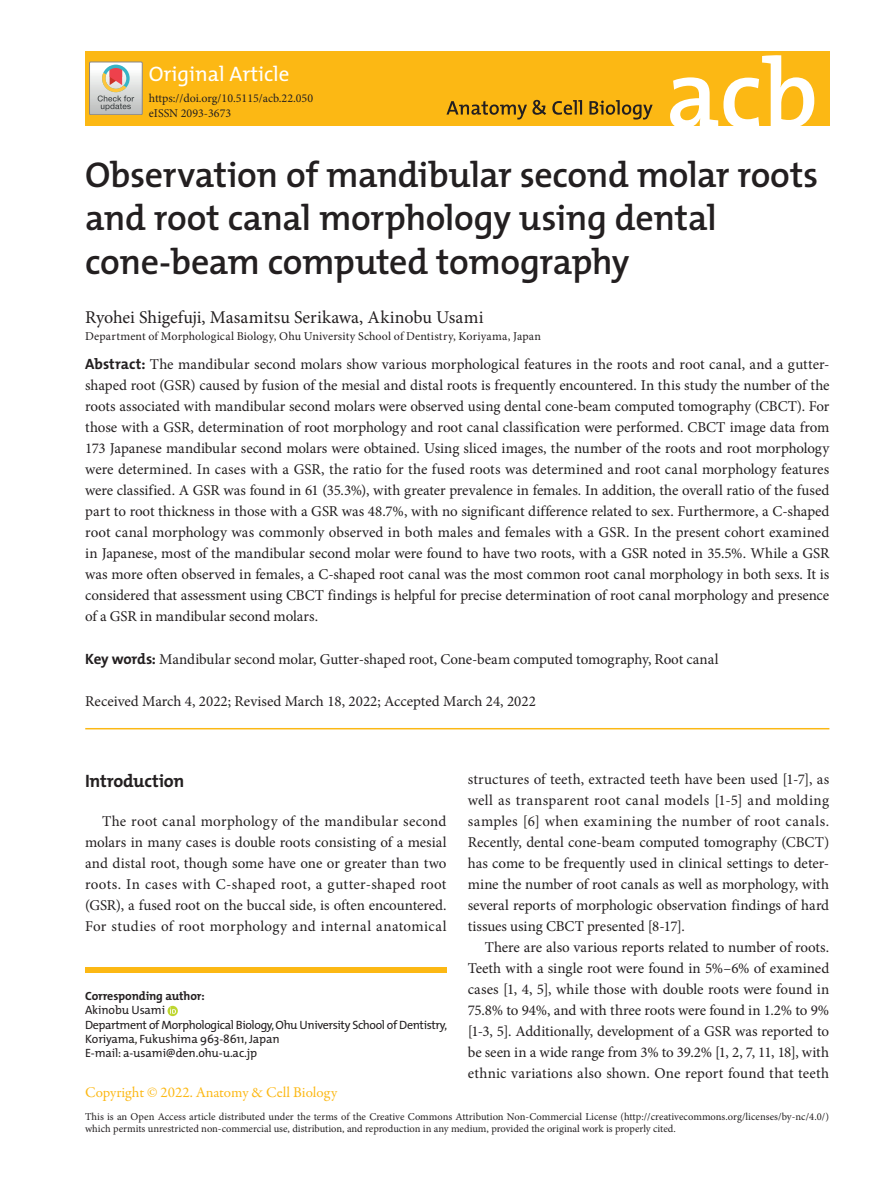
<style>
.page{position:relative;width:893px;height:1191px;background:#fff}
.page>*{position:absolute;margin:0;border:0;box-sizing:border-box;transform-origin:0 0}
.t1{font:600 36px/43.2px "The Mix";letter-spacing:-.01em;color:#231f20}
.t2{font:21px "The Mix";color:#fff}
.t3{font:18px "Minion Pro";letter-spacing:-.005em;color:#231f20}
.t4{font:700 18px "The Mix";letter-spacing:-.015em;color:#231f20}
.t5{font:15px/21px "Minion Pro";color:#231f20;text-align:justify}
.t6{font:15px "Minion Pro";letter-spacing:.02em;color:#231f20}
.t7{font:15px "Minion Pro";letter-spacing:.025em;color:#231f20}
.t8{font:15px "Garamond Premr Pro";color:#fcb814}
.t9{font:12px/14.4px "The Mix";letter-spacing:-.03em;color:#231f20}
.t10{font:12px/14.4px "Minion Pro";letter-spacing:.005em;color:#231f20}
.t11{font:10.5px/12.6px "Minion Pro";color:#231f20}
.s1{font-family:"The Mix";font-weight:700}
.s2{font-weight:700}
</style>
<div class="page">
<div style="left:85px;top:51px;width:744px;height:75px;background:#fcb814"></div>
<svg style="left:670px;top:55px;width:144px;height:71px"></svg>
<svg style="left:446px;top:100px;width:207px;height:20px"></svg>
<svg style="left:90px;top:62px;width:52px;height:53px"></svg>
<div style="left:85px;top:967px;width:361px;height:5px;background:#fcb814"></div>
<svg style="left:168px;top:1005px;width:10px;height:11px"></svg>
<svg style="left:170px;top:1007px;width:6px;height:6px"></svg>
<hr style="left:85px;top:728px;width:744px;height:1px;background:#fcb814">
<p class="t2" style="left:149px;top:57px;width:142px">Original Article</p>
<p class="t10" style="left:149px;top:91px;width:166px">https://doi.org/10.5115/acb.22.050 eISSN 2093-3673</p>
<p class="t1" style="left:85px;top:152px;width:734px">Observation of mandibular second molar roots and root canal morphology using dental cone-beam computed tomography</p>
<p class="t3" style="left:85px;top:305px;width:400px">Ryohei Shigefuji, Masamitsu Serikawa, Akinobu Usami</p>
<p class="t10" style="left:85px;top:328px;width:457px">Department of Morphological Biology, Ohu University School of Dentistry, Koriyama, Japan</p>
<p class="t5" style="left:85px;top:354px;width:746px"><span class="s1">Abstract:</span> The mandibular second molars show various morphological features in the roots and root canal, and a gutter&shy;shaped root (GSR) caused by fusion of the mesial and distal roots is frequently encountered. In this study the number of the roots associated with mandibular second molars were observed using dental cone-beam computed tomography (CBCT). For those with a GSR, determination of root morphology and root canal classification were performed. CBCT image data from 173 Japanese mandibular second molars were obtained. Using sliced images, the number of the roots and root morphology were determined. In cases with a GSR, the ratio for the fused roots was determined and root canal morphology features were classified. A GSR was found in 61 (35.3%), with greater prevalence in females. In addition, the overall ratio of the fused part to root thickness in those with a GSR was 48.7%, with no significant difference related to sex. Furthermore, a C-shaped root canal morphology was commonly observed in both males and females with a GSR. In the present cohort examined in Japanese, most of the mandibular second molar were found to have two roots, with a GSR noted in 35.5%. While a GSR was more often observed in females, a C-shaped root canal was the most common root canal morphology in both sexs. It is considered that assessment using CBCT findings is helpful for precise determination of root canal morphology and presence of a GSR in mandibular second molars.</p>
<p class="t5" style="left:85px;top:648px;width:635px"><span class="s1">Key words:</span> Mandibular second molar, Gutter-shaped root, Cone-beam computed tomography, Root canal</p>
<p class="t5" style="left:85px;top:690px;width:452px">Received March 4, 2022; Revised March 18, 2022; Accepted March 24, 2022</p>
<p class="t4" style="left:85px;top:766px;width:101px">Introduction</p>
<p class="t5" style="left:85px;top:811px;width:363px;text-indent:17px">The root canal morphology of the mandibular second molars in many cases is double roots consisting of a mesial and distal root, though some have one or greater than two roots. In cases with C-shaped root, a gutter-shaped root (GSR), a fused root on the buccal side, is often encountered.<br>For studies of root morphology and internal anatomical</p>
<p class="t9" style="left:85px;top:988px;width:363px"><span class="s2">Corresponding author:<br></span>Akinobu Usami<br>Department of Morphological Biology, Ohu University School of Dentistry, Koriyama, Fukushima 963-8611, Japan<br>E-mail: a-usami@den.ohu-u.ac.jp</p>
<p class="t8" style="left:85px;top:1083px;width:254px">Copyright © 2022. Anatomy &amp; Cell Biology</p>
<p class="t5" style="left:468px;top:769px;width:363px">structures of teeth, extracted teeth have been used [1-7], as</p>
<p class="t6" style="left:468px;top:790px;width:363px">well as transparent root canal models [1-5] and molding</p>
<p class="t7" style="left:468px;top:811px;width:363px">samples [6] when examining the number of root canals.</p>
<p class="t5" style="left:468px;top:832px;width:363px">Recently, dental cone-beam computed tomography (CBCT)</p>
<p class="t5" style="left:468px;top:853px;width:363px">has come to be frequently used in clinical settings to deter-</p>
<p class="t5" style="left:468px;top:874px;width:363px">mine the number of root canals as well as morphology, with</p>
<p class="t5" style="left:468px;top:895px;width:363px">several reports of morphologic observation findings of hard</p>
<p class="t5" style="left:468px;top:916px;width:219px">tissues using CBCT presented [8-17].</p>
<p class="t5" style="left:485px;top:937px;width:346px">There are also various reports related to number of roots.</p>
<p class="t5" style="left:468px;top:958px;width:363px">Teeth with a single root were found in 5%–6% of examined</p>
<p class="t5" style="left:468px;top:979px;width:363px">cases [1, 4, 5], while those with double roots were found in</p>
<p class="t5" style="left:468px;top:1000px;width:363px">75.8% to 94%, and with three roots were found in 1.2% to 9%</p>
<p class="t5" style="left:468px;top:1021px;width:363px">[1-3, 5]. Additionally, development of a GSR was reported to</p>
<p class="t5" style="left:468px;top:1042px;width:363px">be seen in a wide range from 3% to 39.2% [1, 2, 7, 11, 18], with</p>
<p class="t5" style="left:468px;top:1063px;width:363px">ethnic variations also shown. One report found that teeth</p>
<p class="t11" style="left:85px;top:1110px;width:745px">This is an Open Access article distributed under the terms of the Creative Commons Attribution Non-Commercial License (http://creativecommons.org/licenses/by-nc/4.0/) which permits unrestricted non-commercial use, distribution, and reproduction in any medium, provided the original work is properly cited.</p>
</div>
